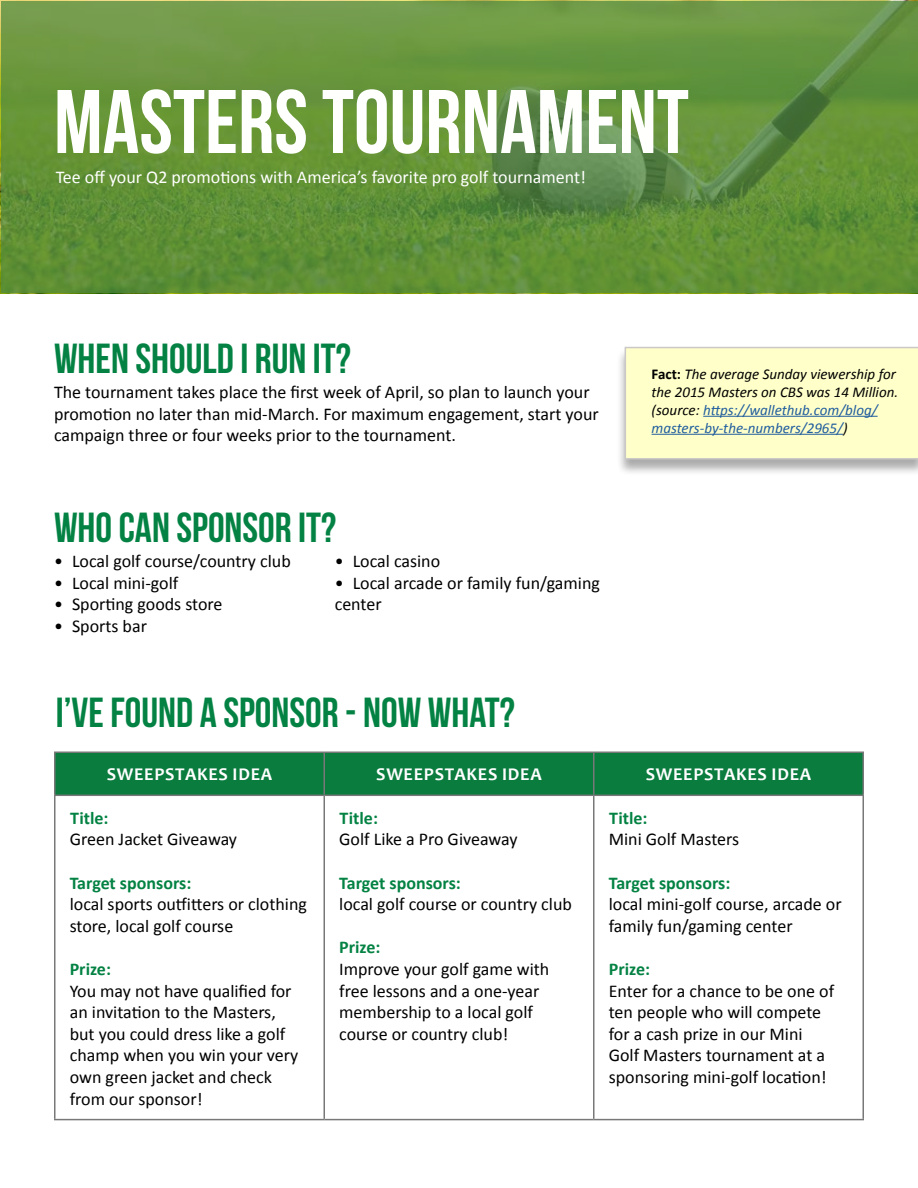
<style>
.page{position:relative;width:918px;height:1188px;background:#fff}
.page>*{position:absolute;margin:0;border:0;box-sizing:border-box;transform-origin:0 0}
.t1{font:90px "Bebas Neue";color:#fffffe}
.t2{font:42px "Bebas Neue";color:#038243}
.t3{font:18px/21.6px "Calibri";color:#000}
.t4{font:700 18px "Calibri";color:#038243}
.t5{font:18px "Calibri";color:#fffffe}
.t6{font:700 18px "Candara";letter-spacing:.04em;color:#fff}
.t7{font:italic 15px/18px "Calibri";color:#000}
.s1{font-weight:700;font-style:normal}
.s2{color:#215e9e}
</style>
<div class="page">
<svg style="left:2px;top:2px;width:916px;height:291px;background:#64923c"></svg>
<div style="left:616px;top:348px;width:302px;height:129px;background:#000;opacity:.33"></div>
<div style="left:625px;top:347px;width:293px;height:112px;background:#ffffca"></div>
<hr style="left:703px;top:416px;width:175px;height:1px;background:#215e9e">
<hr style="left:652px;top:434px;width:191px;height:1px;background:#215e9e">
<div style="left:56px;top:753px;width:806px;height:42px;background:#097c3e"></div>
<hr style="left:54px;top:752px;width:270px;height:1px;background:#787878">
<hr style="left:324px;top:752px;width:270px;height:1px;background:#787878">
<hr style="left:594px;top:752px;width:270px;height:1px;background:#787878">
<hr style="left:54px;top:796px;width:2px;height:323px;background:#787878">
<hr style="left:862px;top:796px;width:2px;height:323px;background:#787878">
<hr style="left:54px;top:1119px;width:270px;height:1px;background:#787878">
<hr style="left:594px;top:1119px;width:270px;height:1px;background:#787878">
<hr style="left:324px;top:796px;width:1px;height:323px;background:#787878">
<hr style="left:593px;top:796px;width:1px;height:323px;background:#787878">
<hr style="left:324px;top:1119px;width:270px;height:1px;background:#787878">
<hr style="left:54px;top:753px;width:2px;height:42px;background:#787878">
<hr style="left:862px;top:753px;width:2px;height:42px;background:#787878">
<hr style="left:54px;top:795px;width:270px;height:1px;background:#787878">
<hr style="left:594px;top:795px;width:270px;height:1px;background:#787878">
<hr style="left:324px;top:753px;width:1px;height:42px;background:#787878">
<hr style="left:593px;top:753px;width:1px;height:42px;background:#787878">
<hr style="left:324px;top:795px;width:270px;height:1px;background:#787878">
<h1 class="t1" style="left:54px;top:73px;width:636px">MASTERS TOURNAMENT</h1>
<p class="t5" style="left:56px;top:166px;width:532px">Tee off your Q2 promotions with America’s favorite pro golf tournament!</p>
<h2 class="t2" style="left:54px;top:335px;width:298px">WHEN SHOULD I RUN IT?</h2>
<p class="t3" style="left:54px;top:381px;width:546px">The tournament takes place the first week of April, so plan to launch your promotion no later than mid-March. For maximum engagement, start your campaign three or four weeks prior to the tournament.</p>
<h2 class="t2" style="left:54px;top:504px;width:284px">WHO CAN SPONSOR IT?</h2>
<p class="t3" style="left:54px;top:550px;width:238px">• Local golf course/country club</p>
<p class="t3" style="left:54px;top:572px;width:126px">• Local mini-golf</p>
<p class="t3" style="left:54px;top:593px;width:170px">• Sporting goods store</p>
<p class="t3" style="left:54px;top:615px;width:94px">• Sports bar</p>
<p class="t3" style="left:335px;top:550px;width:107px">• Local casino</p>
<p class="t3" style="left:335px;top:572px;width:267px">• Local arcade or family fun/gaming center</p>
<h2 class="t2" style="left:56px;top:689px;width:461px">I’VE FOUND A SPONSOR - NOW WHAT?</h2>
<p class="t7" style="left:652px;top:364px;width:248px"><span class="s1">Fact:</span> The average Sunday viewership for the 2015 Masters on CBS was 14 Million. (source: <span class="s2">https://wallethub.com/blog/ masters-by-the-numbers/2965/</span>)</p>
<p class="t6" style="left:107px;top:763px;width:167px">SWEEPSTAKES IDEA</p>
<p class="t6" style="left:376px;top:763px;width:167px">SWEEPSTAKES IDEA</p>
<p class="t6" style="left:646px;top:763px;width:167px">SWEEPSTAKES IDEA</p>
<p class="t4" style="left:70px;top:806px;width:40px">Title:</p>
<p class="t3" style="left:70px;top:829px;width:169px">Green Jacket Giveaway</p>
<p class="t4" style="left:70px;top:871px;width:123px">Target sponsors:</p>
<p class="t3" style="left:70px;top:893px;width:239px">local sports outfitters or clothing store, local golf course</p>
<p class="t4" style="left:70px;top:958px;width:43px">Prize:</p>
<p class="t3" style="left:70px;top:980px;width:230px">You may not have qualified for an invitation to the Masters, but you could dress like a golf champ when you win your very own green jacket and check from our sponsor!</p>
<p class="t4" style="left:340px;top:806px;width:40px">Title:</p>
<p class="t3" style="left:339px;top:829px;width:180px">Golf Like a Pro Giveaway</p>
<p class="t4" style="left:339px;top:871px;width:123px">Target sponsors:</p>
<p class="t3" style="left:339px;top:893px;width:234px">local golf course or country club</p>
<p class="t4" style="left:339px;top:936px;width:43px">Prize:</p>
<p class="t3" style="left:339px;top:958px;width:212px">Improve your golf game with free lessons and a one-year membership to a local golf course or country club!</p>
<p class="t4" style="left:609px;top:806px;width:40px">Title:</p>
<p class="t3" style="left:609px;top:829px;width:132px">Mini Golf Masters</p>
<p class="t4" style="left:609px;top:871px;width:123px">Target sponsors:</p>
<p class="t3" style="left:609px;top:893px;width:234px">local mini-golf course, arcade or family fun/gaming center</p>
<p class="t4" style="left:609px;top:958px;width:43px">Prize:</p>
<p class="t3" style="left:609px;top:980px;width:227px">Enter for a chance to be one of ten people who will compete for a cash prize in our Mini<br>Golf Masters tournament at a sponsoring mini-golf location!</p>
</div>
